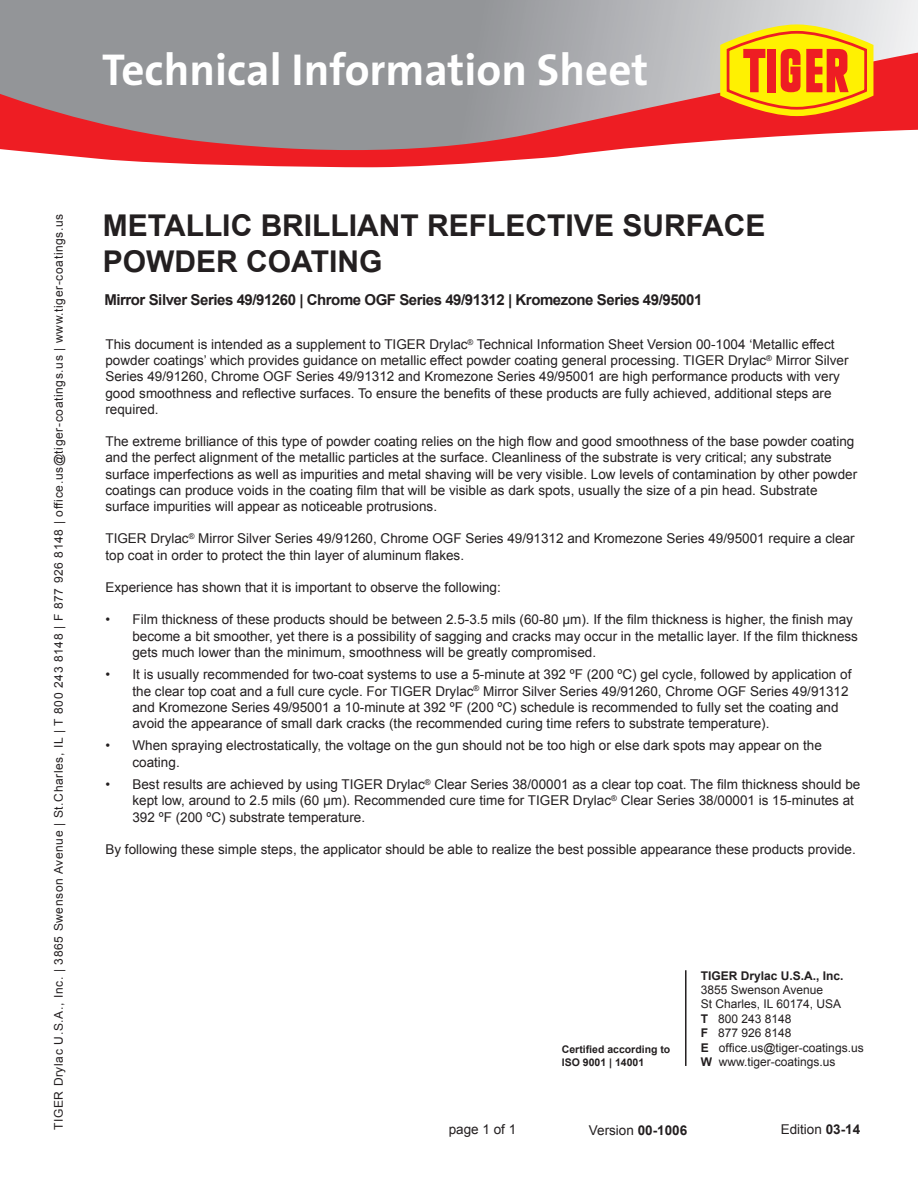
<style>
.page{position:relative;width:918px;height:1188px;background:#fff}
.page>*{position:absolute;margin:0;border:0;box-sizing:border-box;transform-origin:0 0}
.t1{font:700 45px "The Sans";color:#fff}
.t2{font:700 30px/36px "Arial";color:#231f20}
.t3{font:700 15px "Arial";letter-spacing:-.03em;color:#231f20}
.t4{font:13.5px/16.2px "Arial";color:#231f20}
.t5{font:12px "Arial";letter-spacing:.055em;color:#231f20}
.t6{font:12px "Arial";color:#231f20}
.t7{font:700 12px/14.4px "Arial";color:#231f20}
.t8{font:700 10.5px "Arial";color:#231f20}
.s1{font-weight:400}
.s2{font-weight:700}
</style>
<div class="page">
<svg style="left:0;top:0;width:918px;height:168px;background:#a6a8aa"></svg>
<svg style="left:0;top:52px;width:918px;height:115px;background:#be8588"></svg>
<svg style="left:720px;top:24px;width:153px;height:92px;background:#f5a220"></svg>
<hr style="left:685px;top:970px;width:2px;height:96px;background:#231f20">
<p class="t1" style="left:102px;top:32px;width:548px">Technical Information Sheet</p>
<p class="t5" style="left:51px;top:1130px;width:918px;rotate:-90deg">TIGER Drylac U.S.A., Inc. | 3865 Swenson Avenue | St.Charles, IL | T 800 243 8148 | F 877 926 8148 | office.us@tiger-coatings.us | www.tiger-coatings.us</p>
<p class="t2" style="left:103px;top:208px;width:664px">METALLIC BRILLIANT REFLECTIVE SURFACE<br>POWDER COATING</p>
<p class="t3" style="left:104px;top:289px;width:599px">Mirror Silver Series 49/91260 | Chrome OGF Series 49/91312 | Kromezone Series 49/95001</p>
<p class="t4" style="left:105px;top:336px;width:745px">This document is intended as a supplement to TIGER Drylac<sup>®</sup> Technical Information Sheet Version 00-1004 ‘Metallic effect powder coatings’ which provides guidance on metallic effect powder coating general processing. TIGER Drylac<sup>®</sup> Mirror Silver Series 49/91260, Chrome OGF Series 49/91312 and Kromezone Series 49/95001 are high performance products with very good smoothness and reflective surfaces. To ensure the benefits of these products are fully achieved, additional steps are required.</p>
<p class="t4" style="left:105px;top:434px;width:753px">The extreme brilliance of this type of powder coating relies on the high flow and good smoothness of the base powder coating and the perfect alignment of the metallic particles at the surface. Cleanliness of the substrate is very critical; any substrate surface imperfections as well as impurities and metal shaving will be very visible. Low levels of contamination by other powder coatings can produce voids in the coating film that will be visible as dark spots, usually the size of a pin head. Substrate surface impurities will appear as noticeable protrusions.</p>
<p class="t4" style="left:105px;top:531px;width:751px">TIGER Drylac<sup>®</sup> Mirror Silver Series 49/91260, Chrome OGF Series 49/91312 and Kromezone Series 49/95001 require a clear top coat in order to protect the thin layer of aluminum flakes.</p>
<p class="t4" style="left:105px;top:579px;width:397px">Experience has shown that it is important to observe the following:</p>
<p class="t4" style="left:132px;top:612px;width:727px;text-indent:-27px">• Film thickness of these products should be between 2.5-3.5 mils (60-80 µm). If the film thickness is higher, the finish may become a bit smoother, yet there is a possibility of sagging and cracks may occur in the metallic layer. If the film thickness gets much lower than the minimum, smoothness will be greatly compromised.</p>
<p class="t4" style="left:132px;top:667px;width:720px;text-indent:-27px">• It is usually recommended for two-coat systems to use a 5-minute at 392 ºF (200 ºC) gel cycle, followed by application of the clear top coat and a full cure cycle. For TIGER Drylac<sup>®</sup> Mirror Silver Series 49/91260, Chrome OGF Series 49/91312 and Kromezone Series 49/95001 a 10-minute at 392 ºF (200 ºC) schedule is recommended to fully set the coating and avoid the appearance of small dark cracks (the recommended curing time refers to substrate temperature).</p>
<p class="t4" style="left:132px;top:738px;width:691px;text-indent:-27px">• When spraying electrostatically, the voltage on the gun should not be too high or else dark spots may appear on the coating.</p>
<p class="t4" style="left:132px;top:776px;width:729px;text-indent:-27px">• Best results are achieved by using TIGER Drylac<sup>®</sup> Clear Series 38/00001 as a clear top coat. The film thickness should be kept low, around to 2.5 mils (60 µm). Recommended cure time for TIGER Drylac<sup>®</sup> Clear Series 38/00001 is 15-minutes at<br>392 ºF (200 ºC) substrate temperature.</p>
<p class="t4" style="left:105px;top:841px;width:752px">By following these simple steps, the applicator should be able to realize the best possible appearance these products provide.</p>
<p class="t4" style="left:449px;top:1122px;width:69px">page 1 of 1</p>
<p class="t8" style="left:562px;top:1042px;width:110px">Certified according to</p>
<p class="t8" style="left:562px;top:1055px;width:84px">ISO 9001 | 14001</p>
<p class="t7" style="left:701px;top:969px;width:144px">TIGER Drylac U.S.A., Inc.<br><span class="s1">3855 Swenson Avenue</span></p>
<p class="t6" style="left:701px;top:996px;width:142px">St Charles, IL 60174, USA</p>
<p class="t6" style="left:701px;top:1011px;width:92px"><span class="s2">T</span> 800 243 8148</p>
<p class="t6" style="left:701px;top:1025px;width:92px"><span class="s2">F</span> 877 926 8148</p>
<p class="t6" style="left:701px;top:1040px;width:164px"><span class="s2">E</span> office.us@tiger-coatings.us</p>
<p class="t6" style="left:701px;top:1054px;width:136px"><span class="s2">W</span> www.tiger-coatings.us</p>
<p class="t4" style="left:589px;top:1122px;width:100px">Version <span class="s2">00-1006</span></p>
<p class="t4" style="left:781px;top:1121px;width:81px">Edition <span class="s2">03-14</span></p>
</div>
